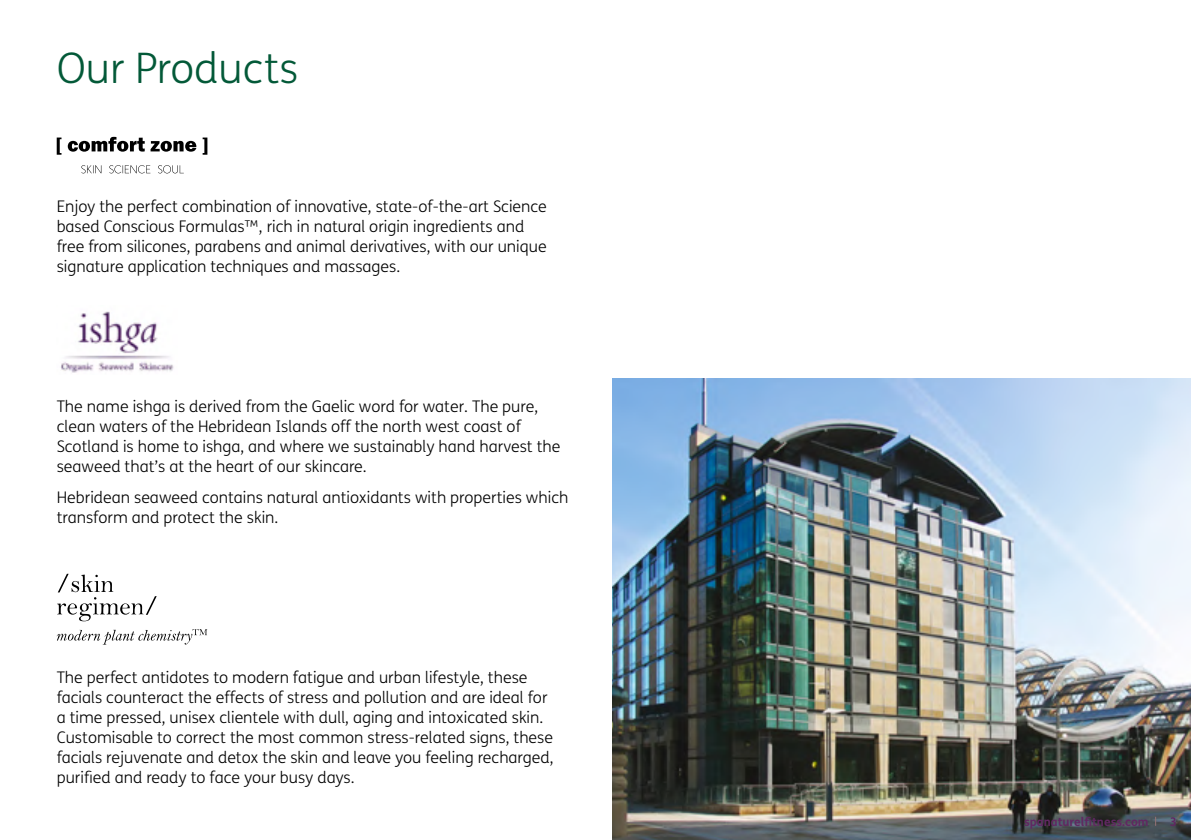
<style>
.page{position:relative;width:1191px;height:840px;background:#fff}
.page>*{position:absolute;margin:0;border:0;box-sizing:border-box;transform-origin:0 0}
.t1{font:300 42px "FS Me";color:#035938}
.t2{font:300 16px/20px "FS Me";color:#000}
.t3{font:700 12px "FS Me";color:#612862}
</style>
<div class="page">
<img style="left:612px;top:378px;width:579px;height:461px">
<svg style="left:57px;top:629px;width:150px;height:15px"></svg>
<svg style="left:57px;top:573px;width:100px;height:48px"></svg>
<svg style="left:57px;top:137px;width:4px;height:18px"></svg>
<svg style="left:68px;top:137px;width:77px;height:14px"></svg>
<svg style="left:151px;top:141px;width:45px;height:10px"></svg>
<svg style="left:203px;top:137px;width:4px;height:18px"></svg>
<svg style="left:81px;top:165px;width:103px;height:8px"></svg>
<img style="left:61px;top:311px;width:113px;height:62px">
<h1 class="t1" style="left:57px;top:39px;width:243px">Our Products</h1>
<p class="t2" style="left:57px;top:195px;width:492px">Enjoy the perfect combination of innovative, state-of-the-art Science based Conscious Formulas™, rich in natural origin ingredients and free from silicones, parabens and animal derivatives, with our unique signature application techniques and massages.</p>
<p class="t2" style="left:57px;top:395px;width:505px">The name ishga is derived from the Gaelic word for water. The pure, clean waters of the Hebridean Islands off the north west coast of Scotland is home to ishga, and where we sustainably hand harvest the seaweed that’s at the heart of our skincare.</p>
<p class="t2" style="left:57px;top:487px;width:513px">Hebridean seaweed contains natural antioxidants with properties which transform and protect the skin.</p>
<p class="t2" style="left:57px;top:666px;width:498px">The perfect antidotes to modern fatigue and urban lifestyle, these facials counteract the effects of stress and pollution and are ideal for a time pressed, unisex clientele with dull, aging and intoxicated skin.<br>Customisable to correct the most common stress-related signs, these facials rejuvenate and detox the skin and leave you feeling recharged, purified and ready to face your busy days.</p>
<p class="t3" style="left:1024px;top:811px;width:126px">spanaturelfitness.com</p>
<p class="t3" style="left:1169px;top:811px;width:9px">3</p>
</div>
